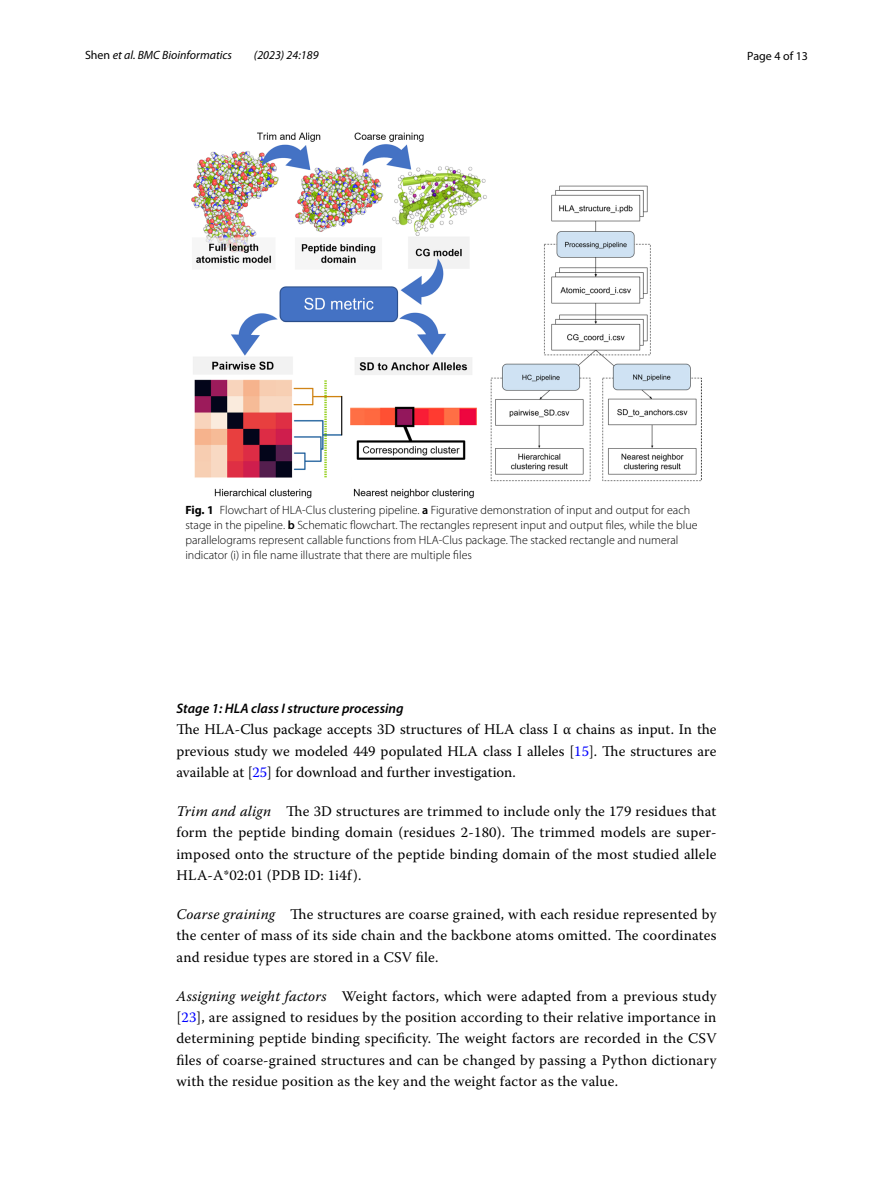
<style>
.page{position:relative;width:893px;height:1187px;background:#fff}
.page>*{position:absolute;margin:0;border:0;box-sizing:border-box;transform-origin:0 0}
.t1{font:14.7px/21.3px "Warnock Pro";letter-spacing:.015em;color:#000;text-align:justify}
.t2{font:italic 600 13.8px "Myriad Pro";color:#000}
.t3{font:300 12px/15px "Myriad Pro";color:#000}
.t4{font:italic 12px "Myriad Pro";color:#000}
.t5{font:12px "Myriad Pro";color:#000}
.s1{font-style:normal}
.s2{font-weight:700}
.s3{font-weight:600}
.s4{color:#00f}
.s5{font-style:italic}
</style>
<div class="page">
<img style="left:191px;top:133px;width:511px;height:365px">
<p class="t4" style="left:85px;top:48px;width:149px"><span class="s1">Shen</span> et al. BMC Bioinformatics</p>
<p class="t4" style="left:254px;top:48px;width:66px">(2023) 24:189</p>
<p class="t5" style="left:747px;top:48px;width:62px">Page 4 of 13</p>
<p class="t3" style="left:185px;top:502px;width:514px"><span class="s2">Fig. 1</span> Flowchart of HLA-Clus clustering pipeline. <span class="s3">a</span> Figurative demonstration of input and output for each stage in the pipeline. <span class="s3">b</span> Schematic fowchart. The rectangles represent input and output fles, while the blue parallelograms represent callable functions from HLA-Clus package. The stacked rectangle and numeral indicator (i) in fle name illustrate that there are multiple fles</p>
<p class="t2" style="left:176px;top:699px;width:229px">Stage 1: HLA class I structure processing</p>
<p class="t1" style="left:176px;top:718px;width:542px">Te HLA-Clus package accepts 3D structures of HLA class I α chains as input. In the previous study we modeled 449 populated HLA class I alleles [<span class="s4">15</span>]. Te structures are available at [<span class="s4">25</span>] for download and further investigation.</p>
<p class="t1" style="left:176px;top:800px;width:542px"><span class="s5">Trim and align</span> Te 3D structures are trimmed to include only the 179 residues that form the peptide binding domain (residues 2-180). Te trimmed models are super&shy;imposed onto the structure of the peptide binding domain of the most studied allele HLA-A*02:01 (PDB ID: 1i4f).</p>
<p class="t1" style="left:176px;top:903px;width:542px"><span class="s5">Coarse graining</span> Te structures are coarse grained, with each residue represented by the center of mass of its side chain and the backbone atoms omitted. Te coordinates and residue types are stored in a CSV fle.</p>
<p class="t1" style="left:176px;top:985px;width:542px"><span class="s5">Assigning weight factors</span> Weight factors, which were adapted from a previous study [<span class="s4">23</span>], are assigned to residues by the position according to their relative importance in determining peptide binding specifcity. Te weight factors are recorded in the CSV fles of coarse-grained structures and can be changed by passing a Python dictionary with the residue position as the key and the weight factor as the value.</p>
</div>
